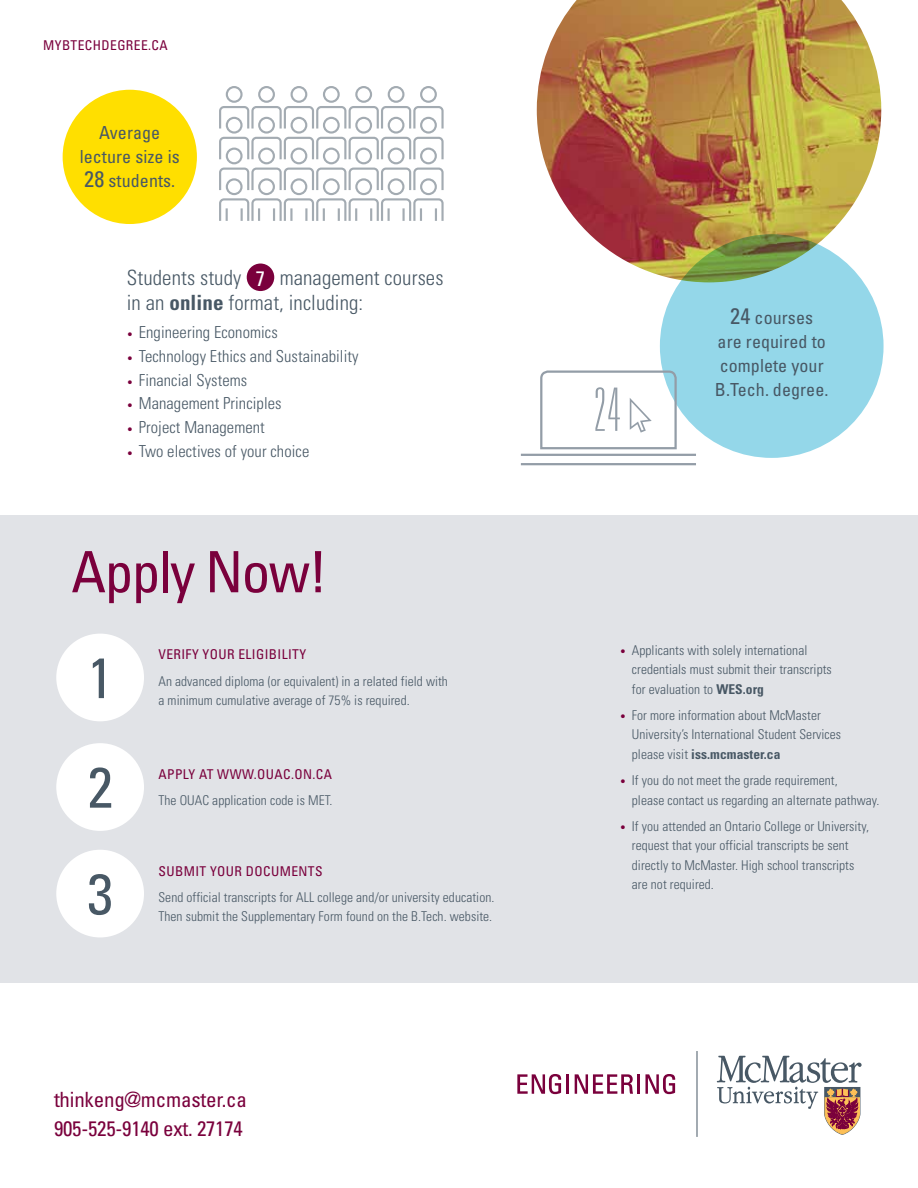
<style>
.page{position:relative;width:918px;height:1188px;background:#fff}
.page>*{position:absolute;margin:0;border:0;box-sizing:border-box;transform-origin:0 0}
.t1{font:100 ultra-condensed 60px "Univers LT Std";color:#939da7}
.t2{font:condensed 57px "Univers LT Std";letter-spacing:-.025em;color:#7a003c}
.t3{font:condensed 57px/108px "Univers LT Std";color:#485865;text-align:justify}
.t4{font:300 condensed 21px/25.5px "Univers LT Std";letter-spacing:.005em;color:#485865}
.t5{font:condensed 21px/28.5px "Univers LT Std";letter-spacing:-.01em;color:#7a003c}
.t6{font:condensed 18px/24px "Univers LT Std";letter-spacing:.005em;color:#485865;text-align:center}
.t7{font:300 condensed 16.5px "Univers LT Std";letter-spacing:.005em;color:#485865}
.t8{font:300 condensed 13.5px/19.5px "Univers LT Std";letter-spacing:.005em;color:#485865}
.t9{font:condensed 13.5px "Univers LT Std";letter-spacing:.03em;color:#7a003c}
.s1{font-size:22.5px}
.s2{font-weight:400;color:#fff}
.s3{font-weight:700}
.s4{font-size:10.5px;color:#7a003c}
</style>
<div class="page">
<div style="left:247px;top:264px;width:27px;height:27px;background:#7a003c;border-radius:50%"></div>
<div style="left:0;top:515px;width:918px;height:468px;background:#e1e3e7"></div>
<div style="left:56px;top:634px;width:88px;height:87px;background:#fff;border-radius:50%"></div>
<div style="left:56px;top:743px;width:88px;height:88px;background:#fff;border-radius:50%"></div>
<div style="left:56px;top:850px;width:88px;height:87px;background:#fff;border-radius:50%"></div>
<svg style="left:219px;top:86px;width:225px;height:135px"></svg>
<div style="left:63px;top:90px;width:134px;height:134px;background:#ffdf00;border-radius:50%"></div>
<div style="left:660px;top:234px;width:224px;height:224px;background:#94d7e9;border-radius:50%"></div>
<hr style="left:521px;top:454px;width:175px;height:2px;background:#939da7">
<hr style="left:521px;top:463px;width:175px;height:2px;background:#939da7">
<svg style="left:540px;top:369px;width:138px;height:81px"></svg>
<img style="left:537px;top:0;width:344px;height:282px">
<svg style="left:717px;top:1056px;width:145px;height:79px"></svg>
<hr style="left:697px;top:1051px;width:1px;height:86px;background:#485865">
<svg style="left:517px;top:1074px;width:44px;height:20px"></svg>
<hr style="left:566px;top:1074px;width:3px;height:20px;background:#7a003c">
<svg style="left:575px;top:1074px;width:58px;height:20px"></svg>
<hr style="left:637px;top:1074px;width:3px;height:20px;background:#7a003c">
<svg style="left:645px;top:1074px;width:30px;height:20px"></svg>
<p class="t9" style="left:43px;top:37px;width:126px">MYBTECHDEGREE.CA</p>
<h3 class="t6" style="left:80px;top:121px;width:102px">Average lecture size is<br><span class="s1">28</span> students.</h3>
<h3 class="t4" style="left:127px;top:265px;width:318px">Students study <span class="s2">7</span> management courses in an <span class="s3">online</span> format, including:</h3>
<p class="t7" style="left:127px;top:322px;width:153px"><span class="s4">•</span> Engineering Economics</p>
<p class="t7" style="left:127px;top:346px;width:233px"><span class="s4">•</span> Technology Ethics and Sustainability</p>
<p class="t7" style="left:127px;top:370px;width:122px"><span class="s4">•</span> Financial Systems</p>
<p class="t7" style="left:127px;top:393px;width:156px"><span class="s4">•</span> Management Principles</p>
<p class="t7" style="left:127px;top:417px;width:140px"><span class="s4">•</span> Project Management</p>
<p class="t7" style="left:127px;top:441px;width:184px"><span class="s4">•</span> Two electives of your choice</p>
<h2 class="t2" style="left:71px;top:536px;width:258px">Apply Now!</h2>
<h2 class="t3" style="left:88px;top:623px;width:27px">1<br>2<br>3</h2>
<p class="t9" style="left:158px;top:646px;width:149px">VERIFY YOUR ELIGIBILITY</p>
<p class="t8" style="left:158px;top:671px;width:291px">An advanced diploma (or equivalent) in a related field with a minimum cumulative average of 75% is required.</p>
<p class="t9" style="left:158px;top:765px;width:175px">APPLY AT WWW.OUAC.ON.CA</p>
<p class="t8" style="left:158px;top:791px;width:176px">The OUAC application code is MET.</p>
<p class="t9" style="left:158px;top:862px;width:166px">SUBMIT YOUR DOCUMENTS</p>
<p class="t8" style="left:158px;top:887px;width:338px">Send official transcripts for ALL college and/or university education.<br>Then submit the Supplementary Form found on the B.Tech. website.</p>
<h3 class="t5" style="left:54px;top:1085px;width:195px">thinkeng@mcmaster.ca<br>905-525-9140 ext. 27174</h3>
<h1 class="t1" style="left:593px;top:379px;width:29px">24</h1>
<h3 class="t6" style="left:715px;top:305px;width:115px"><span class="s1">24</span> courses<br>are required to complete your<br>B.Tech. degree.</h3>
<p class="t8" style="left:632px;top:640px;width:201px;text-indent:-12px"><span class="s4">•</span> Applicants with solely international credentials must submit their transcripts for evaluation to <span class="s3">WES.org</span></p>
<p class="t8" style="left:632px;top:705px;width:211px;text-indent:-12px"><span class="s4">•</span> For more information about McMaster<br>University’s International Student Services please visit <span class="s3">iss.mcmaster.ca</span></p>
<p class="t8" style="left:632px;top:771px;width:249px;text-indent:-12px"><span class="s4">•</span> If you do not meet the grade requirement,<br>please contact us regarding an alternate pathway.</p>
<p class="t8" style="left:632px;top:816px;width:239px;text-indent:-12px"><span class="s4">•</span> If you attended an Ontario College or University, request that your official transcripts be sent directly to McMaster. High school transcripts are not required.</p>
</div>
